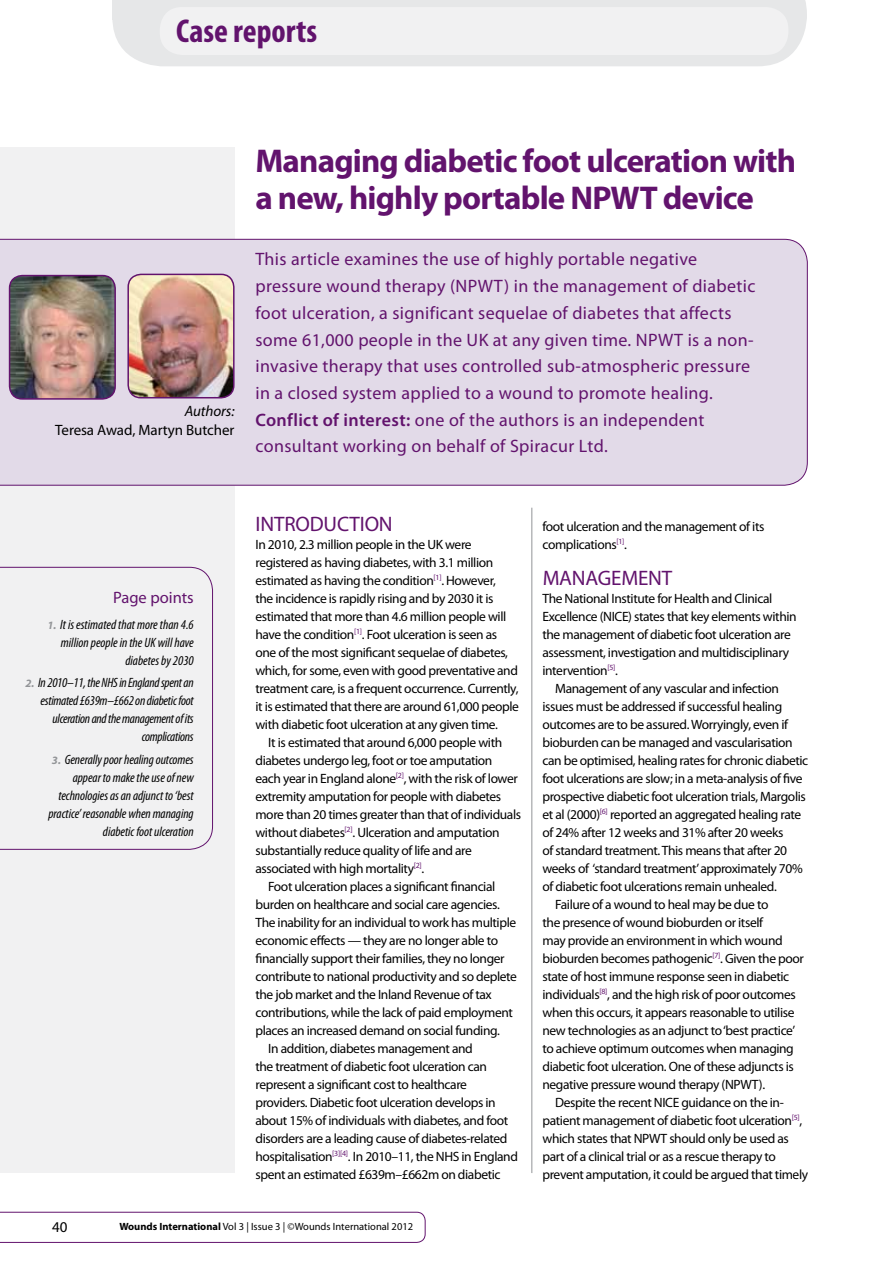
<style>
.page{position:relative;width:893px;height:1263px;background:#fff}
.page>*{position:absolute;margin:0;border:0;box-sizing:border-box;transform-origin:0 0}
.t1{font:700 condensed 33.15px "Myriad Pro";color:#62136d}
.t2{font:700 33px/36.6px "Myriad Pro";letter-spacing:-.025em;color:#62136d}
.t3{font:21px "Myriad Pro";letter-spacing:-.01em;color:#62136d}
.t4{font:18px/26.7px "Myriad Pro";letter-spacing:.02em;color:#62136d}
.t5{font:16.5px "Myriad Pro";color:#62136d}
.t6{font:15px "Myriad Pro";letter-spacing:-.005em;color:#000}
.t7{font:italic 15px "Myriad Pro";letter-spacing:-.005em;color:#000}
.t8{font:13.5px/18px "Myriad Pro";letter-spacing:-.03em;color:#000}
.t9{font:italic condensed 13.5px/18px "Myriad Pro";letter-spacing:-.005em;color:#000;text-align:right}
.t10{font:10.5px "Myriad Pro";color:#000}
.s1{font-weight:600}
.s2{font-weight:700;font-stretch:normal;font-size:11.25px;color:#939598}
.s3{font-weight:700}
</style>
<div class="page">
<div style="left:0;top:148px;width:235px;height:1025px;background:#f1f1f2"></div>
<svg style="left:112px;top:0;width:695px;height:66px;background:#e8e9ea"></svg>
<div style="left:112px;top:0;width:615px;height:19px;background:#e6e7e8"></div>
<div style="left:160px;top:7px;width:628px;height:48px;background:#f1f1f2;border-radius:22px"></div>
<svg style="left:0;top:1212px;width:426px;height:31px"></svg>
<hr style="left:531px;top:508px;width:1px;height:665px;background:#939598">
<svg style="left:0;top:567px;width:213px;height:283px"></svg>
<div style="left:0;top:239px;width:808px;height:247px;background:#e2dae8"></div>
<img style="left:128px;top:274px;width:106px;height:124px">
<div style="left:127px;top:274px;width:108px;height:124px;border:2px solid #62136d;border-radius:13px"></div>
<img style="left:10px;top:276px;width:105px;height:123px">
<div style="left:9px;top:275px;width:107px;height:125px;border:2px solid #62136d;border-radius:13px"></div>
<h1 class="t1" style="left:176px;top:11px;width:143px">Case reports</h1>
<p class="t7" style="left:185px;top:402px;width:51px">Authors:</p>
<p class="t6" style="left:55px;top:421px;width:181px">Teresa Awad, Martyn Butcher</p>
<h2 class="t2" style="left:255px;top:142px;width:542px">Managing diabetic foot ulceration with a new, highly portable NPWT device</h2>
<p class="t4" style="left:255px;top:246px;width:501px">This article examines the use of highly portable negative pressure wound therapy (NPWT) in the management of diabetic foot ulceration, a significant sequelae of diabetes that affects some 61,000 people in the UK at any given time. NPWT is a non&shy;invasive therapy that uses controlled sub-atmospheric pressure in a closed system applied to a wound to promote healing.<br><span class="s1">Conflict of interest:</span> one of the authors is an independent consultant working on behalf of Spiracur Ltd.</p>
<p class="t5" style="left:113px;top:587px;width:82px">Page points</p>
<p class="t9" style="left:47px;top:615px;width:148px"><span class="s2">1.</span> It is estimated that more than 4.6 million people in the UK will have diabetes by 2030</p>
<p class="t9" style="left:26px;top:674px;width:170px"><span class="s2">2.</span> In 2010–11, the NHS in England spent an estimated £639m–£662 on diabetic foot ulceration and the management of its complications</p>
<p class="t9" style="left:48px;top:750px;width:147px"><span class="s2">3.</span> Generally poor healing outcomes appear to make the use of new technologies as an adjunct to ‘best practice’ reasonable when managing diabetic foot ulceration</p>
<h3 class="t3" style="left:256px;top:511px;width:139px">Introd uctio n</h3>
<p class="t8" style="left:255px;top:535px;width:265px">In 2010, 2.3 million people in the UK were registered as having diabetes, with 3.1 million estimated as having the condition<sup>[1]</sup>. However,<br>the incidence is rapidly rising and by 2030 it is estimated that more than 4.6 million people will have the condition<sup>[1]</sup>. Foot ulceration is seen as one of the most significant sequelae of diabetes, which, for some, even with good preventative and treatment care, is a frequent occurrence. Currently, it is estimated that there are around 61,000 people with diabetic foot ulceration at any given time.</p>
<p class="t8" style="left:268px;top:733px;width:236px">It is estimated that around 6,000 people with</p>
<p class="t8" style="left:255px;top:751px;width:239px">diabetes undergo leg, foot or toe amputation</p>
<p class="t8" style="left:255px;top:769px;width:264px">each year in England alone<sup>[2]</sup>, with the risk of lower</p>
<p class="t8" style="left:255px;top:787px;width:247px">extremity amputation for people with diabetes</p>
<p class="t8" style="left:255px;top:805px;width:267px">more than 20 times greater than that of individuals</p>
<p class="t8" style="left:255px;top:823px;width:246px">without diabetes<sup>[2]</sup>. Ulceration and amputation</p>
<p class="t8" style="left:255px;top:841px;width:218px">substantially reduce quality of life and are</p>
<p class="t8" style="left:255px;top:859px;width:170px">associated with high mortality<sup>[2]</sup>.</p>
<p class="t8" style="left:268px;top:877px;width:229px">Foot ulceration places a significant financial</p>
<p class="t8" style="left:255px;top:895px;width:246px">burden on healthcare and social care agencies.</p>
<p class="t8" style="left:255px;top:913px;width:262px">The inability for an individual to work has multiple</p>
<p class="t8" style="left:255px;top:931px;width:244px">economic effects — they are no longer able to</p>
<p class="t8" style="left:255px;top:949px;width:251px">financially support their families, they no longer</p>
<p class="t8" style="left:255px;top:967px;width:263px">contribute to national productivity and so deplete</p>
<p class="t8" style="left:255px;top:985px;width:238px">the job market and the Inland Revenue of tax</p>
<p class="t8" style="left:255px;top:1003px;width:259px">contributions, while the lack of paid employment</p>
<p class="t8" style="left:255px;top:1021px;width:246px">places an increased demand on social funding.</p>
<p class="t8" style="left:268px;top:1039px;width:206px">In addition, diabetes management and</p>
<p class="t8" style="left:255px;top:1057px;width:233px">the treatment of diabetic foot ulceration can</p>
<p class="t8" style="left:255px;top:1075px;width:213px">represent a significant cost to healthcare</p>
<p class="t8" style="left:255px;top:1093px;width:242px">providers. Diabetic foot ulceration develops in</p>
<p class="t8" style="left:255px;top:1111px;width:254px">about 15% of individuals with diabetes, and foot</p>
<p class="t8" style="left:255px;top:1129px;width:253px">disorders are a leading cause of diabetes-related</p>
<p class="t8" style="left:255px;top:1147px;width:264px">hospitalisation<sup>[3][4]</sup>. In 2010–11, the NHS in England</p>
<p class="t8" style="left:255px;top:1165px;width:247px">spent an estimated £639m–£662m on diabetic</p>
<p class="t8" style="left:542px;top:517px;width:223px">foot ulceration and the management of its complications<sup>[1]</sup>.</p>
<h3 class="t3" style="left:543px;top:565px;width:128px">Management</h3>
<p class="t8" style="left:542px;top:589px;width:256px">The National Institute for Health and Clinical Excellence (NICE) states that key elements within the management of diabetic foot ulceration are assessment, investigation and multidisciplinary intervention<sup>[5]</sup>.</p>
<p class="t8" style="left:555px;top:679px;width:225px">Management of any vascular and infection</p>
<p class="t8" style="left:542px;top:697px;width:241px">issues must be addressed if successful healing</p>
<p class="t8" style="left:542px;top:715px;width:247px">outcomes are to be assured. Worryingly, even if</p>
<p class="t8" style="left:542px;top:733px;width:252px">bioburden can be managed and vascularisation</p>
<p class="t8" style="left:542px;top:751px;width:267px">can be optimised, healing rates for chronic diabetic</p>
<p class="t8" style="left:542px;top:769px;width:262px">foot ulcerations are slow; in a meta-analysis of five</p>
<p class="t8" style="left:542px;top:787px;width:265px">prospective diabetic foot ulceration trials, Margolis</p>
<p class="t8" style="left:542px;top:805px;width:260px">et al (2000)<sup>[6]</sup> reported an aggregated healing rate</p>
<p class="t8" style="left:542px;top:823px;width:243px">of 24% after 12 weeks and 31% after 20 weeks</p>
<p class="t8" style="left:542px;top:841px;width:246px">of standard treatment. This means that after 20</p>
<p class="t8" style="left:542px;top:859px;width:262px">weeks of ‘standard treatment’ approximately 70%</p>
<p class="t8" style="left:542px;top:877px;width:236px">of diabetic foot ulcerations remain unhealed.</p>
<p class="t8" style="left:555px;top:895px;width:215px">Failure of a wound to heal may be due to</p>
<p class="t8" style="left:542px;top:913px;width:222px">the presence of wound bioburden or itself</p>
<p class="t8" style="left:542px;top:931px;width:242px">may provide an environment in which wound</p>
<p class="t8" style="left:542px;top:949px;width:263px">bioburden becomes pathogenic<sup>[7]</sup>. Given the poor</p>
<p class="t8" style="left:542px;top:967px;width:248px">state of host immune response seen in diabetic</p>
<p class="t8" style="left:542px;top:985px;width:255px">individuals<sup>[8]</sup>, and the high risk of poor outcomes</p>
<p class="t8" style="left:542px;top:1003px;width:254px">when this occurs, it appears reasonable to utilise</p>
<p class="t8" style="left:542px;top:1021px;width:254px">new technologies as an adjunct to ‘best practice’</p>
<p class="t8" style="left:542px;top:1039px;width:253px">to achieve optimum outcomes when managing</p>
<p class="t8" style="left:542px;top:1057px;width:253px">diabetic foot ulceration. One of these adjuncts is</p>
<p class="t8" style="left:542px;top:1075px;width:224px">negative pressure wound therapy (NPWT).</p>
<p class="t8" style="left:555px;top:1093px;width:230px">Despite the recent NICE guidance on the in-</p>
<p class="t8" style="left:542px;top:1111px;width:261px">patient management of diabetic foot ulceration<sup>[5]</sup>,</p>
<p class="t8" style="left:542px;top:1129px;width:248px">which states that NPWT should only be used as</p>
<p class="t8" style="left:542px;top:1147px;width:235px">part of a clinical trial or as a rescue therapy to</p>
<p class="t8" style="left:542px;top:1165px;width:267px">prevent amputation, it could be argued that timely</p>
<p class="t6" style="left:52px;top:1217px;width:17px">40</p>
<p class="t10" style="left:119px;top:1220px;width:295px"><span class="s3">Wounds International</span> Vol 3 | Issue 3 | ©Wounds International 2012</p>
</div>
